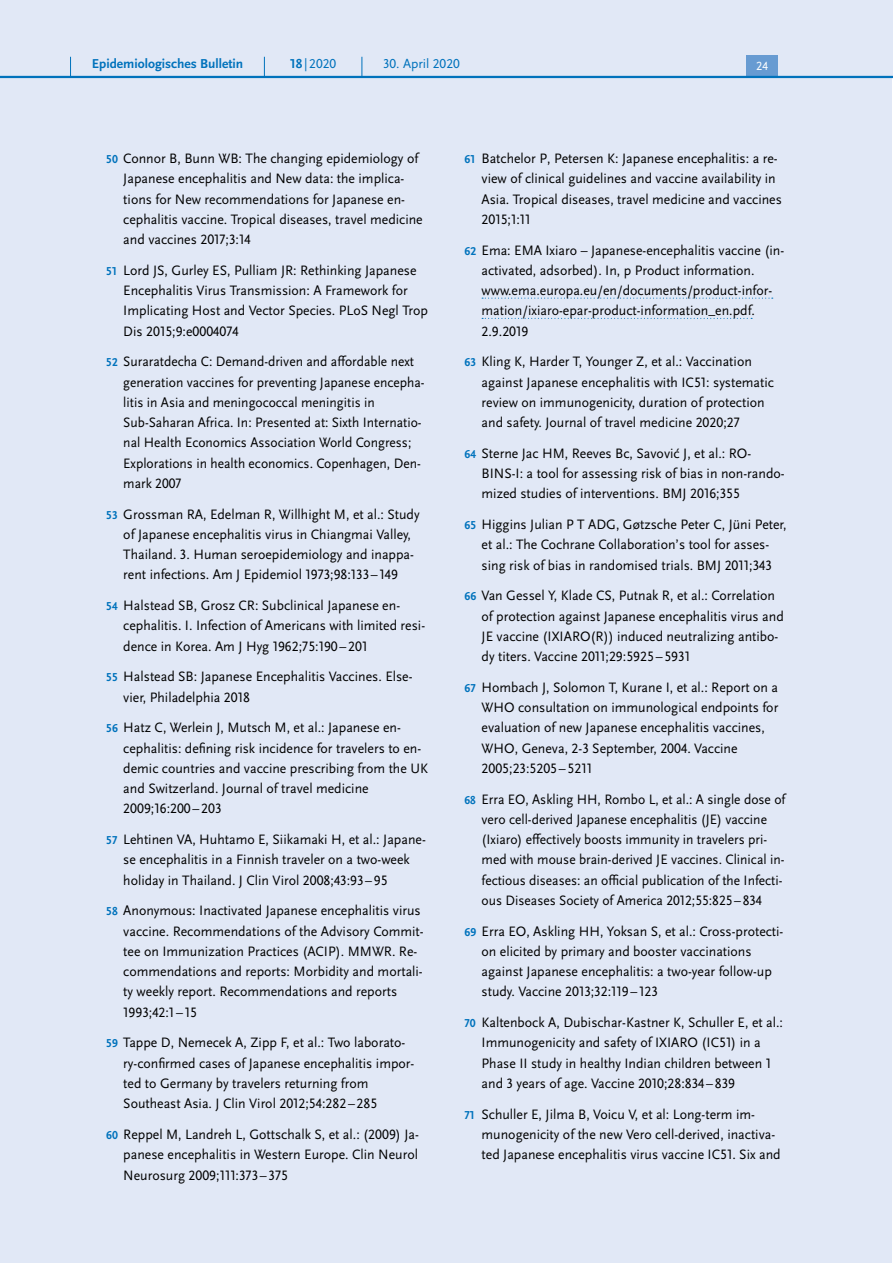
<style>
.page{position:relative;width:893px;height:1263px;background:#fff}
.page>*{position:absolute;margin:0;border:0;box-sizing:border-box;transform-origin:0 0}
.t1{font:14.25px/20.2px "Scala Sans Pro";color:#000}
.t2{font:14.25px/20.2px "Scala Sans Pro";color:#000;scale:.95 1}
.t3{font:700 13.5px "Scala Sans Pro";color:#0072bc}
.t4{font:13.5px "Scala Sans Pro";color:#0072bc}
.t5{font:12.45px "Scala Sans Pro";color:#fff}
.s1{font-weight:700}
.s2{font-weight:700;font-size:12px;color:#0072bc}
</style>
<div class="page">
<div style="left:0;top:77px;width:892px;height:1186px;background:#e1e8f6"></div>
<svg style="left:482px;top:298px;width:291px;height:1px"></svg>
<svg style="left:482px;top:318px;width:270px;height:1px"></svg>
<div style="left:0;top:0;width:893px;height:77px;background:#e1e8f6"></div>
<div style="left:746px;top:55px;width:32px;height:21px;background:#679bd2"></div>
<hr style="left:0;top:76px;width:893px;height:2px;background:#0072bc">
<svg style="left:70px;top:57px;width:1px;height:19px"></svg>
<svg style="left:264px;top:57px;width:1px;height:19px"></svg>
<svg style="left:362px;top:57px;width:1px;height:19px"></svg>
<p class="t3" style="left:92px;top:55px;width:153px">Epidemiologisches Bulletin</p>
<p class="t4" style="left:290px;top:55px;width:47px"><span class="s1">18</span> |2020</p>
<p class="t4" style="left:383px;top:55px;width:78px">30. April 2020</p>
<p class="t5" style="left:756px;top:59px;width:13px">24</p>
<p class="t1" style="left:123px;top:148px;width:301px;text-indent:-17px"><span class="s2">50</span> Connor B, Bunn WB: The changing epidemiology of Japanese encephalitis and New data: the implica&shy;tions for New recommendations for Japanese en&shy;cephalitis vaccine. Tropical diseases, travel medicine and vaccines 2017;3:14</p>
<p class="t1" style="left:123px;top:260px;width:306px;text-indent:-17px"><span class="s2">51</span> Lord JS, Gurley ES, Pulliam JR: Rethinking Japanese Encephalitis Virus Transmission: A Framework for Implicating Host and Vector Species. PLoS Negl Trop Dis 2015;9:e0004074</p>
<p class="t2" style="left:123px;top:352px;width:319px;text-indent:-17px"><span class="s2">52</span> Suraratdecha C: Demand-driven and affordable next generation vaccines for preventing Japanese encepha&shy;litis in Asia and meningococcal meningitis in Sub-Saharan Africa. In: Presented at: Sixth Internatio&shy;nal Health Economics Association World Congress; Explorations in health economics. Copenhagen, Den&shy;mark 2007</p>
<p class="t1" style="left:123px;top:504px;width:298px;text-indent:-17px"><span class="s2">53</span> Grossman RA, Edelman R, Willhight M, et al.: Study of Japanese encephalitis virus in Chiangmai Valley, Thailand. 3. Human seroepidemiology and inappa&shy;rent infections. Am J Epidemiol 1973;98:133–149</p>
<p class="t1" style="left:123px;top:595px;width:303px;text-indent:-17px"><span class="s2">54</span> Halstead SB, Grosz CR: Subclinical Japanese en&shy;cephalitis. I. Infection of Americans with limited resi&shy;dence in Korea. Am J Hyg 1962;75:190–201</p>
<p class="t1" style="left:123px;top:667px;width:291px;text-indent:-17px"><span class="s2">55</span> Halstead SB: Japanese Encephalitis Vaccines. Else&shy;vier, Philadelphia 2018</p>
<p class="t1" style="left:123px;top:718px;width:306px;text-indent:-17px"><span class="s2">56</span> Hatz C, Werlein J, Mutsch M, et al.: Japanese en&shy;cephalitis: defining risk incidence for travelers to en&shy;demic countries and vaccine prescribing from the UK and Switzerland. Journal of travel medicine 2009;16:200–203</p>
<p class="t1" style="left:123px;top:829px;width:304px;text-indent:-17px"><span class="s2">57</span> Lehtinen VA, Huhtamo E, Siikamaki H, et al.: Japane&shy;se encephalitis in a Finnish traveler on a two-week holiday in Thailand. J Clin Virol 2008;43:93– 95</p>
<p class="t1" style="left:123px;top:901px;width:302px;text-indent:-17px"><span class="s2">58</span> Anonymous: Inactivated Japanese encephalitis virus vaccine. Recommendations of the Advisory Commit&shy;tee on Immunization Practices (ACIP). MMWR. Re&shy;commendations and reports: Morbidity and mortali&shy;ty weekly report. Recommendations and reports 1993;42:1–15</p>
<p class="t1" style="left:123px;top:1033px;width:293px;text-indent:-17px"><span class="s2">59</span> Tappe D, Nemecek A, Zipp F, et al.: Two laborato&shy;ry-confirmed cases of Japanese encephalitis impor&shy;ted to Germany by travelers returning from Southeast Asia. J Clin Virol 2012;54:282–285</p>
<p class="t1" style="left:123px;top:1124px;width:297px;text-align:justify;text-indent:-17px"><span class="s2">60</span> Reppel M, Landreh L, Gottschalk S, et al.: (2009) Ja&shy;panese encephalitis in Western Europe. Clin Neurol Neurosurg 2009;111:373–375</p>
<p class="t1" style="left:482px;top:148px;width:302px;text-indent:-17px"><span class="s2">61</span> Batchelor P, Petersen K: Japanese encephalitis: a re&shy;view of clinical guidelines and vaccine availability in Asia. Tropical diseases, travel medicine and vaccines 2015;1:11</p>
<p class="t1" style="left:482px;top:240px;width:304px;text-indent:-17px"><span class="s2">62</span> Ema: EMA Ixiaro – Japanese-encephalitis vaccine (in&shy;activated, adsorbed). In, p Product information. www.ema.europa.eu/en/documents/product-infor&shy;mation/ixiaro-epar-product-information_en.pdf.<br>2.9.2019</p>
<p class="t1" style="left:482px;top:352px;width:294px;text-indent:-17px"><span class="s2">63</span> Kling K, Harder T, Younger Z, et al.: Vaccination against Japanese encephalitis with IC51: systematic review on immunogenicity, duration of protection and safety. Journal of travel medicine 2020;27</p>
<p class="t1" style="left:482px;top:443px;width:305px;text-indent:-17px"><span class="s2">64</span> Sterne Jac HM, Reeves Bc, Savović J, et al.: RO-<br>BINS-I: a tool for assessing risk of bias in non-rando&shy;mized studies of interventions. BMJ 2016;355</p>
<p class="t1" style="left:465px;top:514px;width:324px;text-align:center"><span class="s2">65</span> Higgins Julian P T ADG, Gøtzsche Peter C, Jüni Peter, et al.: The Cochrane Collaboration’s tool for asses-<br>sing risk of bias in randomised trials. BMJ 2011;343</p>
<p class="t1" style="left:482px;top:586px;width:304px;text-indent:-17px"><span class="s2">66</span> Van Gessel Y, Klade CS, Putnak R, et al.: Correlation of protection against Japanese encephalitis virus and JE vaccine (IXIARO(R)) induced neutralizing antibo&shy;dy titers. Vaccine 2011;29:5925–5931</p>
<p class="t1" style="left:482px;top:677px;width:298px;text-indent:-17px"><span class="s2">67</span> Hombach J, Solomon T, Kurane I, et al.: Report on a WHO consultation on immunological endpoints for evaluation of new Japanese encephalitis vaccines, WHO, Geneva, 2-3 September, 2004. Vaccine 2005;23:5205 –5211</p>
<p class="t2" style="left:482px;top:789px;width:321px;text-indent:-17px"><span class="s2">68</span> Erra EO, Askling HH, Rombo L, et al.: A single dose of vero cell-derived Japanese encephalitis (JE) vaccine (Ixiaro) effectively boosts immunity in travelers pri&shy;med with mouse brain-derived JE vaccines. Clinical in&shy;fectious diseases: an official publication of the Infecti&shy;ous Diseases Society of America 2012;55:825–834</p>
<p class="t1" style="left:482px;top:921px;width:303px;text-indent:-17px"><span class="s2">69</span> Erra EO, Askling HH, Yoksan S, et al.: Cross-protecti&shy;on elicited by primary and booster vaccinations against Japanese encephalitis: a two-year follow-up study. Vaccine 2013;32:119–123</p>
<p class="t1" style="left:482px;top:1012px;width:303px;text-indent:-17px"><span class="s2">70</span> Kaltenbock A, Dubischar-Kastner K, Schuller E, et al.:<br>Immunogenicity and safety of IXIARO (IC51) in a Phase II study in healthy Indian children between 1 and 3 years of age. Vaccine 2010;28:834–839</p>
<p class="t1" style="left:482px;top:1104px;width:301px;text-indent:-17px"><span class="s2">71</span> Schuller E, Jilma B, Voicu V, et al: Long-term im&shy;munogenicity of the new Vero cell-derived, inactiva&shy;ted Japanese encephalitis virus vaccine IC51. Six and</p>
</div>
